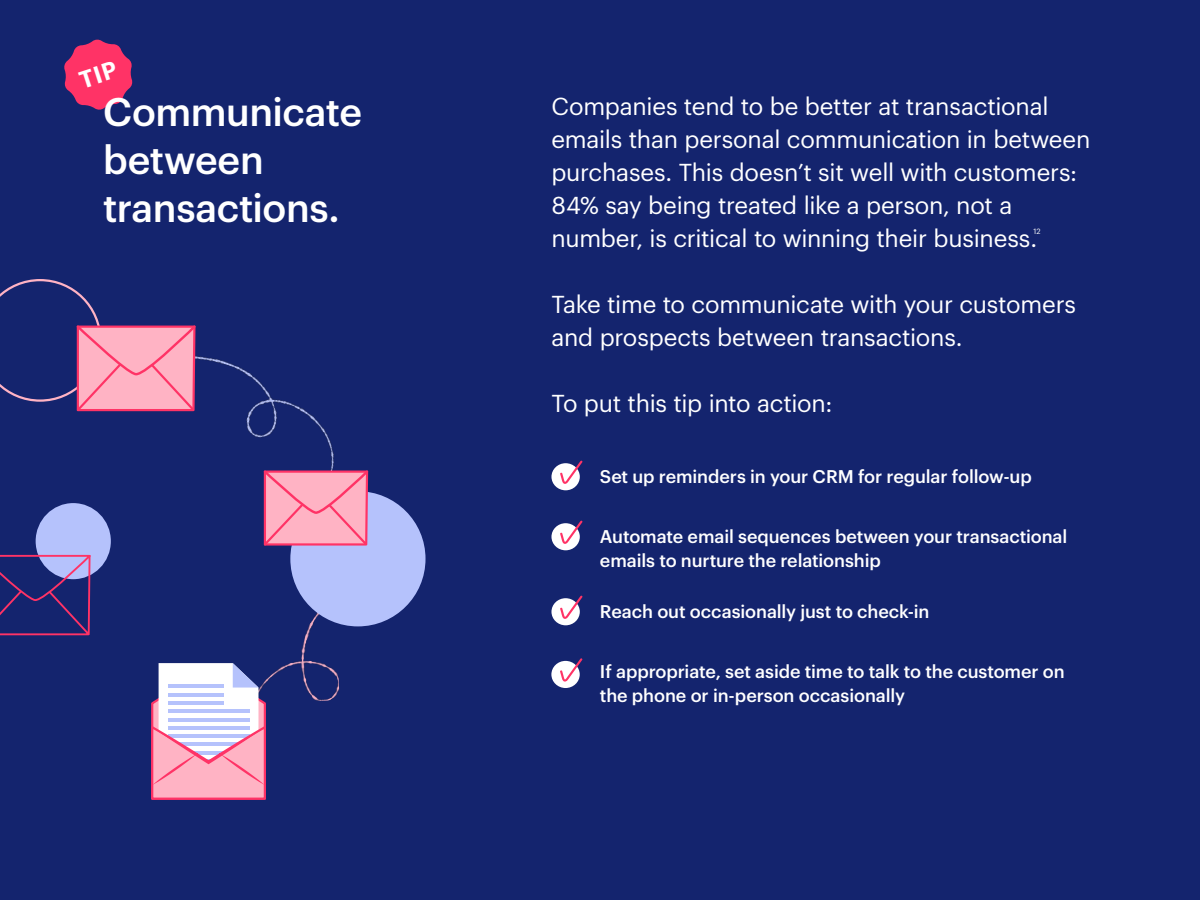
<style>
.page{position:relative;width:1200px;height:900px;background:#14246e}
.page>*{position:absolute;margin:0;border:0;box-sizing:border-box;transform-origin:0 0}
.Body_2__EBook{font:500 39px/48px "Graphik";letter-spacing:-.01em;color:#fff}
.Body_2__EBook-2{font:24px/33px "Graphik";letter-spacing:-.01em;color:#fff}
.Body_2__EBook-3{font:500 18px/24px "Graphik";letter-spacing:-.005em;color:#fff}
.t1{font:7.5px "Graphik";color:#fff}
</style>
<div class="page">
<img style="left:268px;top:604px;width:72px;height:97px">
<img style="left:197px;top:356px;width:137px;height:113px">
<div style="left:551px;top:463px;width:29px;height:27px;background:#fff;border-radius:50%"></div>
<svg style="left:560px;top:461px;width:23px;height:23px"></svg>
<div style="left:551px;top:523px;width:29px;height:27px;background:#fff;border-radius:50%"></div>
<svg style="left:560px;top:521px;width:23px;height:23px"></svg>
<div style="left:551px;top:598px;width:29px;height:27px;background:#fff;border-radius:50%"></div>
<svg style="left:560px;top:596px;width:23px;height:23px"></svg>
<div style="left:551px;top:661px;width:29px;height:27px;background:#fff;border-radius:50%"></div>
<svg style="left:560px;top:658px;width:23px;height:24px"></svg>
<div style="left:290px;top:491px;width:136px;height:135px;background:#b5c2fc;border-radius:50%"></div>
<div style="left:36px;top:503px;width:75px;height:76px;background:#b5c2fc;border-radius:50%"></div>
<svg style="left:0;top:553px;width:91px;height:83px"></svg>
<svg style="left:151px;top:663px;width:117px;height:137px;background:#e2b9d2"></svg>
<svg style="left:0;top:279px;width:197px;height:133px"></svg>
<svg style="left:263px;top:469px;width:106px;height:79px;background:#f399b2"></svg>
<svg style="left:64px;top:39px;width:69px;height:71px"></svg>
<p class="Body_2__EBook" style="left:103px;top:85px;width:261px">Communicate between transactions.</p>
<p class="Body_2__EBook-2" style="left:551px;top:88px;width:541px">Companies tend to be better at transactional emails than personal communication in between purchases. This doesn’t sit well with customers:<br>84% say being treated like a person, not a number, is critical to winning their business.</p>
<p class="t1" style="left:1033px;top:225px;width:9px">12</p>
<p class="Body_2__EBook-2" style="left:551px;top:286px;width:526px">Take time to communicate with your customers and prospects between transactions.</p>
<p class="Body_2__EBook-2" style="left:551px;top:385px;width:283px">To put this tip into action:</p>
<p class="Body_2__EBook-3" style="left:600px;top:463px;width:433px">Set up reminders in your CRM for regular follow-up</p>
<p class="Body_2__EBook-3" style="left:600px;top:523px;width:469px">Automate email sequences between your transactional emails to nurture the relationship</p>
<p class="Body_2__EBook-3" style="left:600px;top:598px;width:331px">Reach out occasionally just to check-in</p>
<p class="Body_2__EBook-3" style="left:600px;top:658px;width:466px">If appropriate, set aside time to talk to the customer on the phone or in-person occasionally</p>
</div>
